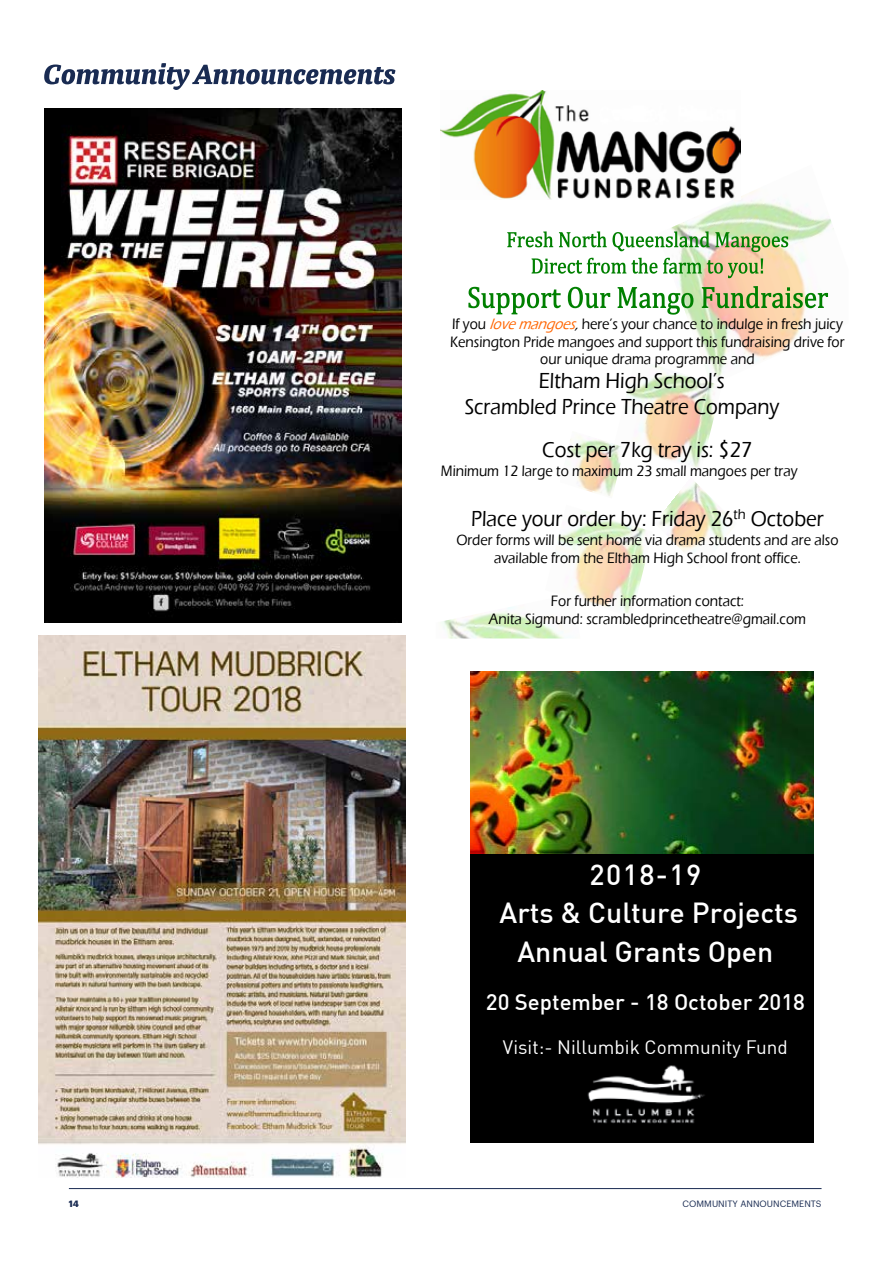
<style>
.page{position:relative;width:893px;height:1263px;background:#fff}
.page>*{position:absolute;margin:0;border:0;box-sizing:border-box;transform-origin:0 0}
.t1{font:500 28.5px/38.7px "DIN";color:#fff;text-align:center}
.t2{font:500 22.35px/25.7px "Eras ITC";color:#000;scale:.89 1}
.t3{font:500 22.2px "DIN";color:#fff}
.t4{font:19.05px "DIN";color:#fff}
.t5{font:500 15.45px/17.7px "Eras ITC";color:#000;text-align:center;scale:.89 1}
.t6{font:9px "Graphik";letter-spacing:.005em;color:#192b52}
.t7{font:700 9px "Graphik";color:#192b52}
.s1{font-style:italic;color:#ff6500}
.s2{font-style:italic}
</style>
<div class="page">
<hr style="left:69px;top:1188px;width:752px;height:1px;background:#192b52">
<svg style="left:44px;top:63px;width:351px;height:27px"></svg>
<img style="left:38px;top:635px;width:368px;height:543px">
<img style="left:44px;top:108px;width:358px;height:515px">
<img style="left:441px;top:607px;width:122px;height:31px">
<img style="left:667px;top:190px;width:167px;height:179px">
<img style="left:545px;top:511px;width:101px;height:106px">
<img style="left:659px;top:482px;width:71px;height:70px">
<img style="left:567px;top:436px;width:52px;height:60px">
<img style="left:614px;top:359px;width:108px;height:112px">
<img style="left:441px;top:91px;width:299px;height:109px">
<img style="left:507px;top:231px;width:281px;height:21px">
<svg style="left:532px;top:258px;width:231px;height:20px"></svg>
<svg style="left:468px;top:286px;width:360px;height:29px"></svg>
<div style="left:470px;top:671px;width:344px;height:471px;background:#000"></div>
<img style="left:470px;top:671px;width:344px;height:182px">
<img style="left:587px;top:1065px;width:118px;height:59px">
<p class="t5" style="left:450px;top:315px;width:445px">If you <span class="s1">lovemangoes</span><span class="s2">,</span>here’s your chance to indulge in fresh juicy<br>Kensington Pride mangoes and support this fundraising drive for our unique drama programme and</p>
<h2 class="t2" style="left:465px;top:368px;width:355px;text-indent:74px">Eltham High School’s<br>Scrambled Prince Theatre Company</h2>
<h2 class="t2" style="left:542px;top:437px;width:238px">Cost per 7kg tray is: $27</h2>
<p class="t5" style="left:441px;top:463px;width:402px">Minimum 12 large to maximum 23 small mangoes per tray</p>
<h2 class="t2" style="left:471px;top:506px;width:398px">Place your order by: Friday 26<sup>th</sup> October</h2>
<p class="t5" style="left:456px;top:531px;width:431px">Order forms will be sent home via drama students and are also available from the Eltham High School front office.</p>
<p class="t5" style="left:489px;top:592px;width:358px">For further information contact:<br>Anita Sigmund: scrambledprincetheatre@gmail.com</p>
<h1 class="t1" style="left:499px;top:854px;width:300px">2018-19<br>Arts &amp; Culture Projects<br>Annual Grants Open</h1>
<h3 class="t3" style="left:486px;top:988px;width:321px">20 September - 18 October 2018</h3>
<p class="t4" style="left:503px;top:1035px;width:286px">Visit:- Nillumbik Community Fund</p>
<p class="t7" style="left:69px;top:1196px;width:12px">14</p>
<p class="t6" style="left:683px;top:1196px;width:140px">COMMUNITY ANNOUNCEMENTS</p>
</div>
